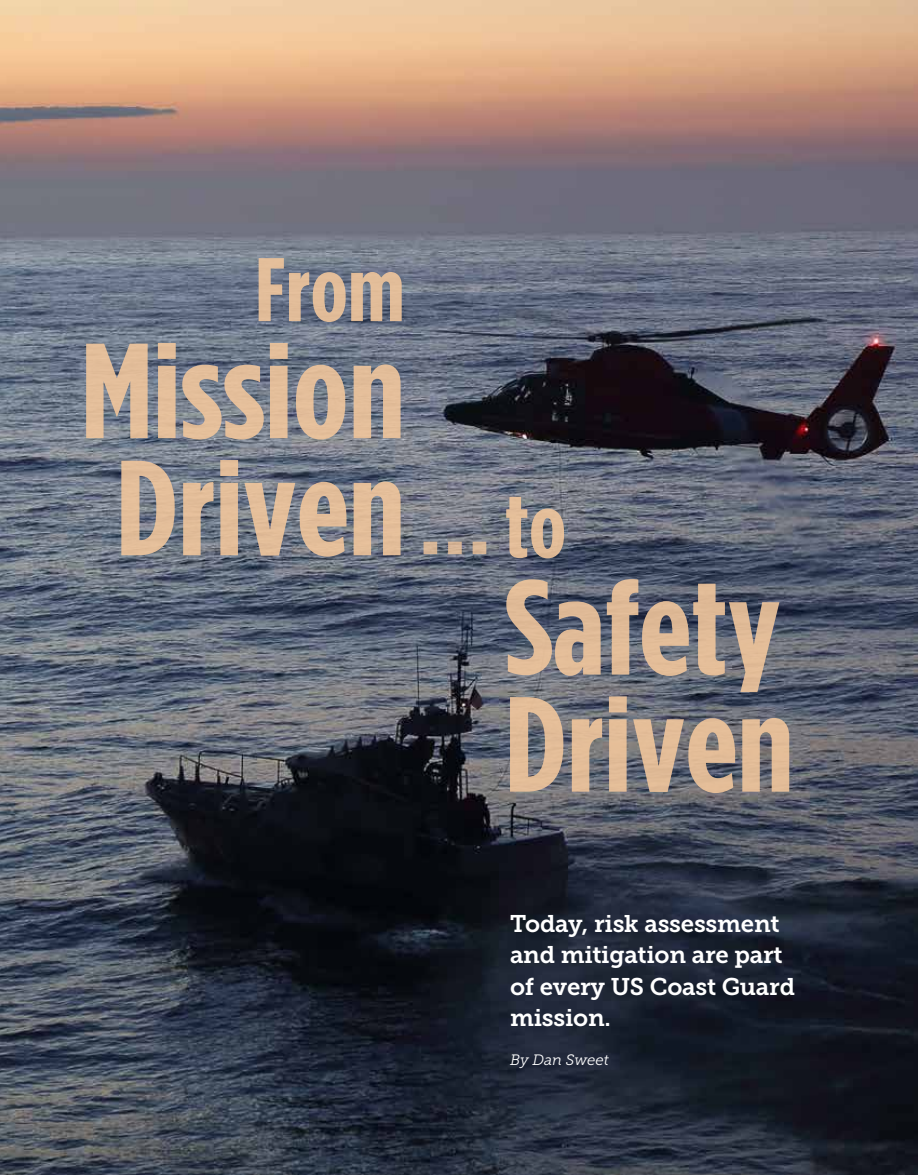
<style>
.page{position:relative;width:918px;height:1175px;background:#fff}
.page>*{position:absolute;margin:0;border:0;box-sizing:border-box;transform-origin:0 0}
.t1{font:700 135px "Gotham Condensed";color:#f1c69c;scale:1.1 1}
.t2{font:700 90px "Gotham Condensed";color:#f1c69c;scale:1.1 1}
.t3{font:24px/31.5px "Museo Slab 700";letter-spacing:-.01em;color:#fff}
.t4{font:italic 15px "Museo Slab 300";color:#fff}
.s1{font-size:90px}
</style>
<div class="page">
<img style="left:0;top:0;width:918px;height:1174px">
<h2 class="t2" style="left:255px;top:239px;width:138px">From</h2>
<h1 class="t1" style="left:81px;top:315px;width:296px">Mission</h1>
<h1 class="t1" style="left:116px;top:432px;width:411px">Driven <span class="s1">to</span></h1>
<h1 class="t1" style="left:505px;top:551px;width:253px">Safety</h1>
<h1 class="t1" style="left:505px;top:668px;width:264px">Driven</h1>
<h2 class="t2" style="left:419px;top:472px;width:68px">…</h2>
<p class="t3" style="left:510px;top:908px;width:287px">Today, risk assessment and mitigation are part of every US Coast Guard mission.</p>
<p class="t4" style="left:510px;top:1052px;width:100px">By Dan Sweet</p>
</div>
